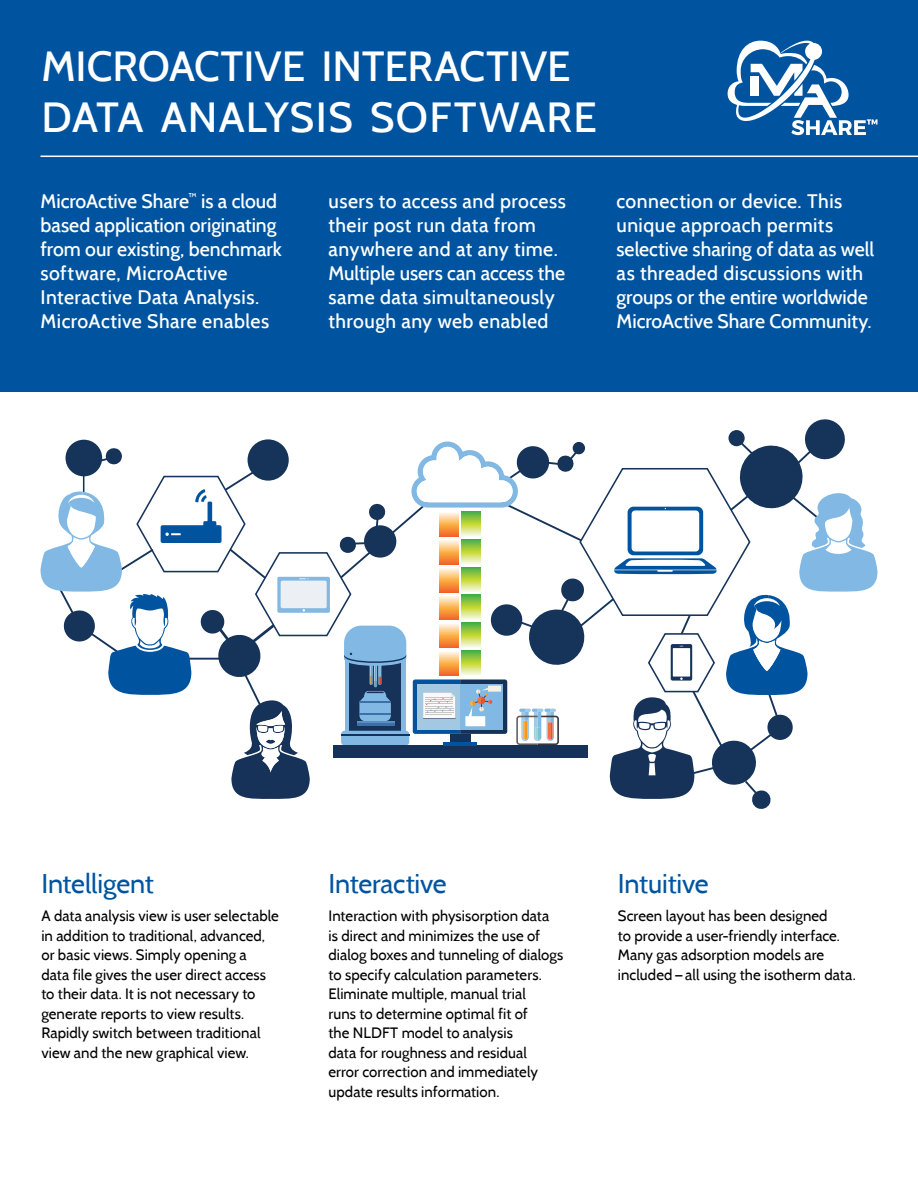
<style>
.page{position:relative;width:918px;height:1188px;background:#fff}
.page>*{position:absolute;margin:0;border:0;box-sizing:border-box;transform-origin:0 0}
.t1{font:500 42px/51px "Cabin";color:#fff}
.t2{font:27px "Cabin";letter-spacing:-.005em;color:#00549f}
.t3{font:500 19.5px/24px "Cabin";letter-spacing:.015em;color:#fff}
.t4{font:15px/19.5px "Cabin";letter-spacing:.005em;color:#000}
</style>
<div class="page">
<div style="left:0;top:0;width:918px;height:392px;background:#00549f"></div>
<svg style="left:41px;top:419px;width:837px;height:390px"></svg>
<hr style="left:40px;top:156px;width:878px;height:1px;background:#fff">
<svg style="left:727px;top:41px;width:150px;height:94px"></svg>
<h1 class="t1" style="left:41px;top:41px;width:557px">MICROACTIVE INTERACTIVE<br>DATA ANALYSIS SOFTWARE</h1>
<h3 class="t3" style="left:40px;top:189px;width:243px">MicroActive Share<sup>™</sup> is a cloud based application originating from our existing, benchmark software, MicroActive<br>Interactive Data Analysis.<br>MicroActive Share enables</h3>
<h3 class="t3" style="left:329px;top:189px;width:239px">users to access and process their post run data from anywhere and at any time.<br>Multiple users can access the same data simultaneously through any web enabled</h3>
<h3 class="t3" style="left:616px;top:189px;width:259px">connection or device. This unique approach permits selective sharing of data as well as threaded discussions with groups or the entire worldwide<br>MicroActive Share Community.</h3>
<h2 class="t2" style="left:41px;top:867px;width:114px">Intelligent</h2>
<p class="t4" style="left:41px;top:906px;width:239px">A data analysis view is user selectable in addition to traditional, advanced, or basic views. Simply opening a<br>data file gives the user direct access to their data. It is not necessary to generate reports to view results.<br>Rapidly switch between traditional view and the new graphical view.</p>
<h2 class="t2" style="left:328px;top:867px;width:120px">Interactive</h2>
<p class="t4" style="left:328px;top:906px;width:236px">Interaction with physisorption data<br>is direct and minimizes the use of dialog boxes and tunneling of dialogs to specify calculation parameters.<br>Eliminate multiple, manual trial<br>runs to determine optimal fit of<br>the NLDFT model to analysis<br>data for roughness and residual<br>error correction and immediately update results information.</p>
<h2 class="t2" style="left:618px;top:867px;width:92px">Intuitive</h2>
<p class="t4" style="left:618px;top:906px;width:239px">Screen layout has been designed<br>to provide a user-friendly interface.<br>Many gas adsorption models are included—all using the isotherm data.</p>
</div>
